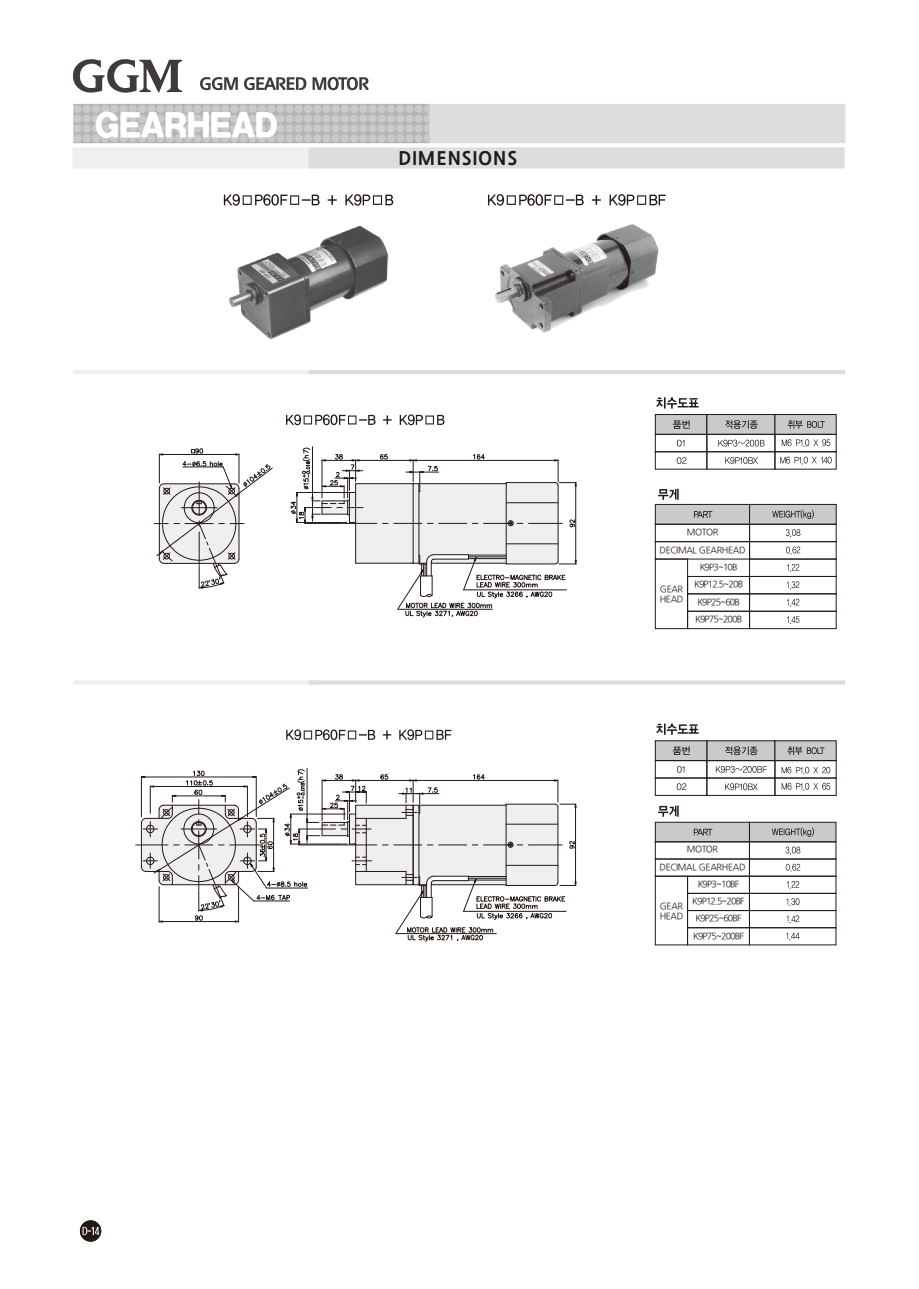
<style>
.page{position:relative;width:919px;height:1289px;background:#fff}
.page>*{position:absolute;margin:0;border:0;box-sizing:border-box;transform-origin:0 0}
.t1{font:30px "Korean DGH R";letter-spacing:-.02em;color:#fff}
.t2{font:800 18px "Nanum Gothic";letter-spacing:.055em;color:#231916}
.t3{font:9px/17.4px "Nanum Gothic";letter-spacing:-.1em;color:#231916;text-align:center}
.t4{font:9px/10.4px "Nanum Gothic";letter-spacing:-.04em;color:#231916;text-align:center}
</style>
<div class="page">
<svg style="left:73px;top:59px;width:110px;height:34px"></svg>
<svg style="left:200px;top:77px;width:168px;height:13px"></svg>
<img style="left:229px;top:226px;width:160px;height:113px">
<img style="left:495px;top:225px;width:163px;height:107px">
<svg style="left:73px;top:370px;width:772px;height:4px"></svg>
<div style="left:655px;top:541px;width:94px;height:18px;border:1px solid #231916"></div>
<div style="left:749px;top:541px;width:87px;height:18px;border:1px solid #231916"></div>
<div style="left:749px;top:559px;width:87px;height:17px;border:1px solid #231916"></div>
<div style="left:749px;top:576px;width:87px;height:18px;border:1px solid #231916"></div>
<div style="left:749px;top:593px;width:87px;height:18px;border:1px solid #231916"></div>
<div style="left:687px;top:576px;width:62px;height:18px;border:1px solid #231916"></div>
<div style="left:687px;top:593px;width:62px;height:18px;border:1px solid #231916"></div>
<svg style="left:655px;top:558px;width:32px;height:71px"></svg>
<svg style="left:786px;top:546px;width:14px;height:8px"></svg>
<svg style="left:787px;top:564px;width:12px;height:7px"></svg>
<svg style="left:787px;top:581px;width:12px;height:8px"></svg>
<svg style="left:787px;top:598px;width:12px;height:8px"></svg>
<svg style="left:786px;top:616px;width:13px;height:8px"></svg>
<div style="left:749px;top:611px;width:87px;height:17px;border:1px solid #231916"></div>
<div style="left:687px;top:611px;width:62px;height:17px;border:1px solid #231916"></div>
<div style="left:655px;top:858px;width:94px;height:18px;border:1px solid #231916"></div>
<div style="left:749px;top:858px;width:87px;height:18px;border:1px solid #231916"></div>
<div style="left:749px;top:876px;width:87px;height:17px;border:1px solid #231916"></div>
<div style="left:749px;top:893px;width:87px;height:17px;border:1px solid #231916"></div>
<div style="left:749px;top:910px;width:87px;height:17px;border:1px solid #231916"></div>
<div style="left:687px;top:876px;width:62px;height:17px;border:1px solid #231916"></div>
<div style="left:687px;top:893px;width:62px;height:17px;border:1px solid #231916"></div>
<div style="left:687px;top:910px;width:62px;height:17px;border:1px solid #231916"></div>
<svg style="left:655px;top:875px;width:32px;height:70px"></svg>
<svg style="left:655px;top:822px;width:181px;height:32px"></svg>
<svg style="left:785px;top:863px;width:15px;height:8px"></svg>
<svg style="left:786px;top:881px;width:13px;height:7px"></svg>
<svg style="left:786px;top:898px;width:13px;height:7px"></svg>
<svg style="left:786px;top:915px;width:13px;height:8px"></svg>
<svg style="left:786px;top:932px;width:13px;height:8px"></svg>
<div style="left:749px;top:927px;width:87px;height:18px;border:1px solid #231916"></div>
<div style="left:687px;top:927px;width:62px;height:18px;border:1px solid #231916"></div>
<svg style="left:73px;top:680px;width:772px;height:4px"></svg>
<svg style="left:224px;top:194px;width:169px;height:12px"></svg>
<svg style="left:488px;top:194px;width:177px;height:12px"></svg>
<div style="left:80px;top:1220px;width:21px;height:21px;background:#231916;border-radius:50%"></div>
<svg style="left:82px;top:1226px;width:17px;height:10px"></svg>
<svg style="left:154px;top:448px;width:119px;height:140px"></svg>
<svg style="left:290px;top:447px;width:286px;height:170px"></svg>
<svg style="left:286px;top:414px;width:158px;height:11px"></svg>
<svg style="left:286px;top:729px;width:165px;height:11px"></svg>
<hr style="left:136px;top:844px;width:32px;height:1px;background:#231916">
<hr style="left:307px;top:768px;width:1px;height:50px;background:#231916">
<svg style="left:656px;top:397px;width:42px;height:11px"></svg>
<svg style="left:676px;top:457px;width:10px;height:7px"></svg>
<div style="left:655px;top:451px;width:52px;height:18px;border:1px solid #231916"></div>
<div style="left:706px;top:451px;width:69px;height:18px;border:1px solid #231916"></div>
<div style="left:774px;top:451px;width:62px;height:18px;border:1px solid #231916"></div>
<svg style="left:725px;top:457px;width:32px;height:7px"></svg>
<svg style="left:655px;top:414px;width:181px;height:33px"></svg>
<svg style="left:780px;top:456px;width:51px;height:8px"></svg>
<svg style="left:655px;top:488px;width:181px;height:49px"></svg>
<svg style="left:656px;top:723px;width:42px;height:11px"></svg>
<div style="left:706px;top:777px;width:69px;height:18px;border:1px solid #231916"></div>
<div style="left:774px;top:777px;width:62px;height:18px;border:1px solid #231916"></div>
<svg style="left:725px;top:783px;width:32px;height:7px"></svg>
<svg style="left:781px;top:782px;width:49px;height:8px"></svg>
<svg style="left:676px;top:783px;width:10px;height:7px"></svg>
<div style="left:655px;top:777px;width:52px;height:18px;border:1px solid #231916"></div>
<svg style="left:655px;top:740px;width:181px;height:34px"></svg>
<svg style="left:658px;top:805px;width:20px;height:11px"></svg>
<svg style="left:139px;top:769px;width:437px;height:172px"></svg>
<svg style="left:73px;top:104px;width:772px;height:64px"></svg>
<h1 class="t1" style="left:95px;top:110px;width:185px">GEARHEAD</h1>
<h2 class="t2" style="left:398px;top:150px;width:120px">DIMENSIONS</h2>
<p class="t4" style="left:659px;top:524px;width:87px;line-height:17.7px">MOTOR<br>DECIMAL GEARHEAD</p>
<p class="t4" style="left:659px;top:584px;width:25px;text-align:left">GEAR<br>HEAD</p>
<p class="t3" style="left:694px;top:558px;width:50px">K9P3~10B<br>K9P12.5~20B<br>K9P25~60B<br>K9P75~200B</p>
<p class="t4" style="left:659px;top:841px;width:87px;line-height:17.5px">MOTOR<br>DECIMAL GEARHEAD</p>
<p class="t4" style="left:659px;top:900px;width:25px;text-align:left">GEAR<br>HEAD</p>
<p class="t3" style="left:692px;top:875px;width:54px">K9P3~10BF<br>K9P12.5~20BF<br>K9P25~60BF<br>K9P75~200BF</p>
</div>
